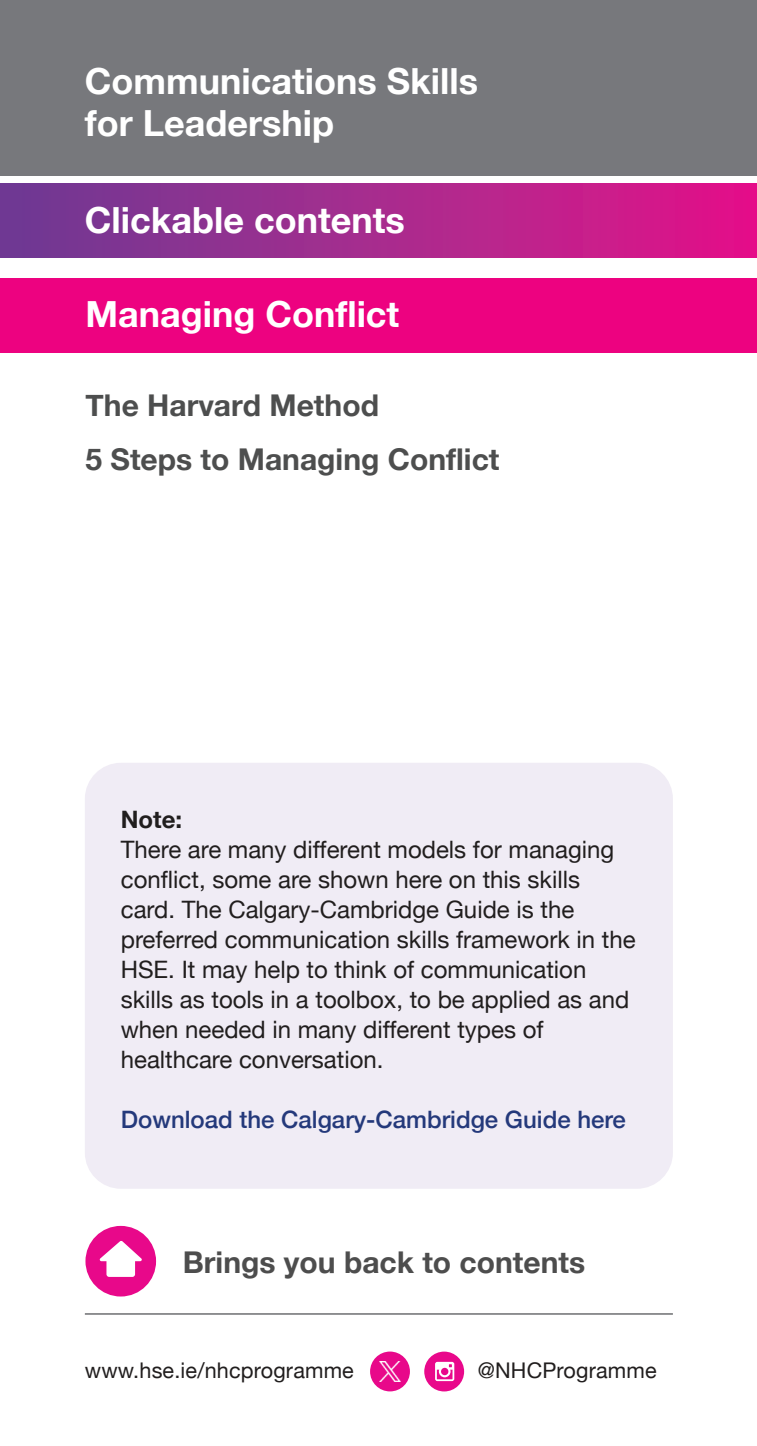
<style>
.page{position:relative;width:757px;height:1446px;background:#fff}
.page>*{position:absolute;margin:0;border:0;box-sizing:border-box;transform-origin:0 0}
.t1{font:700 36px/42px "Helvetica Neue";color:#fff}
.t2{font:700 30px/54px "Helvetica Neue";color:#4d4e4e}
.t3{font:700 30px "Helvetica Neue";color:#4d4d4d}
.t4{font:24px/30px "Helvetica Neue";color:#211e1e}
.t5{font:500 24px "Helvetica Neue";color:#24397b}
.t6{font:700 24px "Helvetica Neue";color:#211e1e}
.t7{font:21.6px "Helvetica Neue";letter-spacing:.01em;color:#211e1e}
</style>
<div class="page">
<div style="left:0;top:0;width:757px;height:176px;background:#77787c"></div>
<div style="left:1px;top:183px;width:756px;height:75px;background:linear-gradient(to right,#6c3d93,#e31489)"></div>
<div style="left:424px;top:1351px;width:40px;height:40px;background:#e9088b;border-radius:50%"></div>
<svg style="left:435px;top:1362px;width:19px;height:19px"></svg>
<hr style="left:85px;top:1313px;width:588px;height:1px;background:#6d6e71">
<div style="left:1px;top:278px;width:756px;height:75px;background:#ed0280"></div>
<div style="left:85px;top:1226px;width:71px;height:70px;background:#e8088a;border-radius:50%"></div>
<div style="left:106px;top:1258px;width:29px;height:19px;background:#fff;border-radius:3px"></div>
<svg style="left:99px;top:1241px;width:43px;height:20px"></svg>
<div style="left:370px;top:1351px;width:40px;height:40px;background:#e8088a;border-radius:50%"></div>
<img style="left:380px;top:1361px;width:20px;height:21px">
<div style="left:85px;top:763px;width:588px;height:426px;background:#f0ecf5;border-radius:36px"></div>
<h1 class="t1" style="left:85px;top:61px;width:395px">Communications Skills for Leadership</h1>
<h1 class="t1" style="left:85px;top:200px;width:321px">Clickable contents</h1>
<h1 class="t1" style="left:85px;top:294px;width:315px">Managing Conflict</h1>
<p class="t2" style="left:86px;top:379px;width:415px">The Harvard Method<br>5 Steps to Managing Conflict</p>
<p class="t6" style="left:121px;top:800px;width:63px">Note:</p>
<p class="t4" style="left:121px;top:836px;width:516px">There are many different models for managing conflict, some are shown here on this skills card. The Calgary-Cambridge Guide is the preferred communication skills framework in the HSE. It may help to think of communication skills as tools in a toolbox, to be applied as and when needed in many different types of healthcare conversation.</p>
<p class="t5" style="left:121px;top:1100px;width:507px">Download the Calgary-Cambridge Guide here</p>
<p class="t3" style="left:183px;top:1239px;width:404px">Brings you back to contents</p>
<p class="t7" style="left:85px;top:1354px;width:271px">www.hse.ie/nhcprogramme</p>
<p class="t7" style="left:478px;top:1354px;width:180px">@NHCProgramme</p>
</div>
